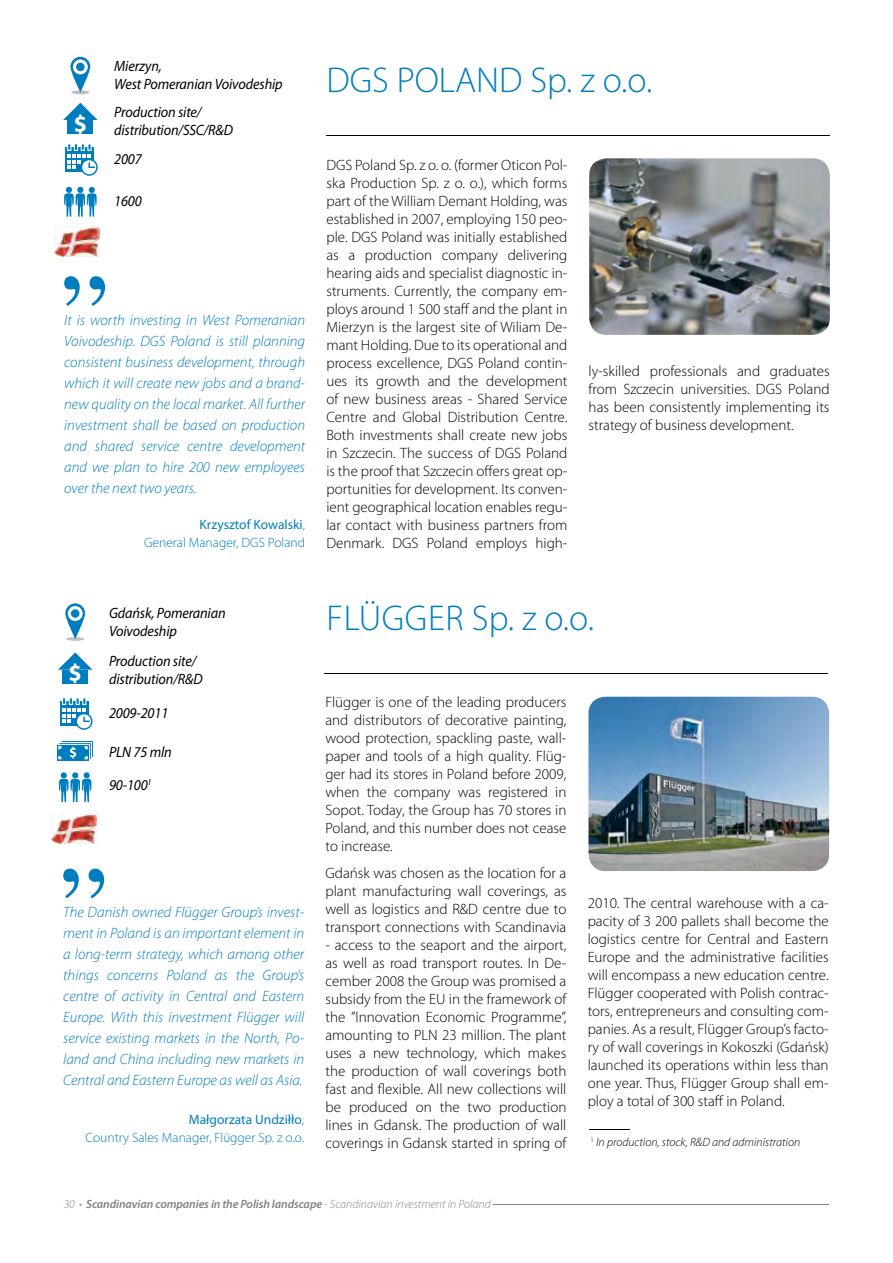
<style>
.page{position:relative;width:893px;height:1263px;background:#fff}
.page>*{position:absolute;margin:0;border:0;box-sizing:border-box;transform-origin:0 0}
.t1{font:300 36px "Myriad Pro";color:#007dbe}
.t2{font:300 36px "Myriad Pro";letter-spacing:.02em;color:#007dbe}
.t3{font:700 24px "Myriad Pro";color:#fff}
.t4{font:300 15px/18px "Myriad Pro";color:#000;text-align:justify}
.t5{font:italic 300 15px/21px "Myriad Pro";color:#007dbe;text-align:justify}
.t6{font:italic 15px/18px "Myriad Pro";letter-spacing:-.01em;color:#000;scale:.95 1}
.t7{font:300 13.5px/18px "Myriad Pro";color:#007dbe;text-align:right}
.t8{font:italic 600 12px "Myriad Pro";letter-spacing:-.01em;color:#808285}
.t9{font:italic 300 12px "Myriad Pro";color:#000}
.s1{font-weight:400}
.s2{font-weight:300}
</style>
<div class="page">
<hr style="left:493px;top:1204px;width:336px;height:1px;background:#808285">
<svg style="left:63px;top:869px;width:41px;height:29px"></svg>
<svg style="left:66px;top:637px;width:18px;height:4px"></svg>
<svg style="left:65px;top:603px;width:20px;height:36px"></svg>
<svg style="left:68px;top:606px;width:15px;height:15px"></svg>
<div style="left:71px;top:609px;width:8px;height:9px;background:#007dbe;border-radius:50%"></div>
<svg style="left:59px;top:772px;width:32px;height:30px"></svg>
<div style="left:62px;top:670px;width:26px;height:13px;background:#007dbe"></div>
<svg style="left:58px;top:652px;width:34px;height:18px"></svg>
<div style="left:60px;top:701px;width:28px;height:25px;background:#007dbe"></div>
<svg style="left:62px;top:697px;width:31px;height:33px"></svg>
<hr style="left:324px;top:673px;width:504px;height:1px;background:#000">
<svg style="left:57px;top:745px;width:32px;height:15px"></svg>
<svg style="left:58px;top:741px;width:35px;height:18px"></svg>
<img style="left:52px;top:813px;width:45px;height:31px">
<img style="left:55px;top:226px;width:45px;height:31px">
<hr style="left:589px;top:1129px;width:41px;height:1px;background:#000">
<img style="left:588px;top:697px;width:241px;height:174px">
<svg style="left:64px;top:276px;width:41px;height:30px"></svg>
<svg style="left:71px;top:90px;width:19px;height:4px"></svg>
<svg style="left:70px;top:57px;width:20px;height:35px"></svg>
<svg style="left:73px;top:59px;width:15px;height:15px"></svg>
<div style="left:76px;top:63px;width:9px;height:8px;background:#007dbe;border-radius:50%"></div>
<svg style="left:64px;top:187px;width:33px;height:30px"></svg>
<div style="left:68px;top:116px;width:25px;height:18px;background:#007dbe"></div>
<svg style="left:63px;top:103px;width:35px;height:17px"></svg>
<div style="left:65px;top:147px;width:29px;height:25px;background:#007dbe"></div>
<svg style="left:67px;top:143px;width:31px;height:33px"></svg>
<hr style="left:326px;top:135px;width:504px;height:1px;background:#000">
<img style="left:589px;top:158px;width:241px;height:177px">
<h2 class="t3" style="left:74px;top:108px;width:15px">$</h2>
<p class="t6" style="left:114px;top:57px;width:179px">Mierzyn,<br>West Pomeranian Voivodeship</p>
<p class="t6" style="left:114px;top:103px;width:127px">Production site/ distribution/SSC/R&amp;D</p>
<p class="t6" style="left:114px;top:150px;width:31px">2007</p>
<p class="t6" style="left:114px;top:192px;width:31px">1600</p>
<p class="t5" style="left:64px;top:309px;width:242px">It is worth investing in West Pomeranian Voivodeship. DGS Poland is still planning consistent business development, through which it will create new jobs and a brand&shy;new quality on the local market. All further investment shall be based on production and shared service centre development and we plan to hire 200 new employees over the next two years.</p>
<p class="t7" style="left:144px;top:515px;width:162px"><span class="s1">Krzysztof Kowalski</span>,<br>General Manager, DGS Poland</p>
<h1 class="t1" style="left:326px;top:60px;width:327px">DGS POLAND Sp. z o.o.</h1>
<p class="t4" style="left:326px;top:156px;width:242px">DGS Poland Sp. z o. o. (former Oticon Pol&shy;ska Production Sp. z o. o.), which forms part of the William Demant Holding, was established in 2007, employing 150 peo&shy;ple. DGS Poland was initially established as a production company delivering hearing aids and specialist diagnostic in&shy;struments. Currently, the company em&shy;ploys around 1 500 staff and the plant in Mierzyn is the largest site of Wiliam De&shy;mant Holding. Due to its operational and process excellence, DGS Poland contin&shy;ues its growth and the development of new business areas - Shared Service Centre and Global Distribution Centre.<br>Both investments shall create new jobs in Szczecin. The success of DGS Poland is the proof that Szczecin offers great op&shy;portunities for development. Its conven&shy;ient geographical location enables regu&shy;lar contact with business partners from Denmark. DGS Poland employs high-</p>
<p class="t4" style="left:589px;top:362px;width:242px">ly-skilled professionals and graduates from Szczecin universities. DGS Poland has been consistently implementing its strategy of business development.</p>
<h2 class="t3" style="left:69px;top:658px;width:15px">$</h2>
<p class="t6" style="left:109px;top:604px;width:124px">Gdańsk, Pomeranian<br>Voivodeship</p>
<p class="t6" style="left:109px;top:651px;width:100px">Production site/ distribution/R&amp;D</p>
<p class="t6" style="left:109px;top:704px;width:64px">2009-2011</p>
<p class="t6" style="left:109px;top:742px;width:68px">PLN 75 mln</p>
<p class="t6" style="left:109px;top:776px;width:46px">90-100<sup>1</sup></p>
<p class="t5" style="left:63px;top:901px;width:242px">The Danish owned Flügger Group’s invest&shy;ment in Poland is an important element in a long-term strategy, which among other things concerns Poland as the Group’s centre of activity in Central and Eastern Europe. With this investment Flügger will service existing markets in the North, Po&shy;land and China including new markets in Central and Eastern Europe as well as Asia.</p>
<p class="t7" style="left:85px;top:1111px;width:220px"><span class="s1">Małgorzata Undziłło</span>,<br>Country Sales Manager, Flϋgger Sp. z o.o.</p>
<h1 class="t2" style="left:326px;top:599px;width:269px">FLÜGGER Sp. z o.o.</h1>
<p class="t4" style="left:325px;top:693px;width:242px">Flügger is one of the leading producers and distributors of decorative painting, wood protection, spackling paste, wall&shy;paper and tools of a high quality. Flüg&shy;ger had its stores in Poland before 2009, when the company was registered in Sopot. Today, the Group has 70 stores in Poland, and this number does not cease to increase.</p>
<p class="t4" style="left:325px;top:864px;width:242px">Gdańsk was chosen as the location for a plant manufacturing wall coverings, as well as logistics and R&amp;D centre due to transport connections with Scandinavia</p>
<p class="t4" style="left:325px;top:936px;width:242px">- access to the seaport and the airport, as well as road transport routes. In De&shy;cember 2008 the Group was promised a subsidy from the EU in the framework of the ”Innovation Economic Programme”, amounting to PLN 23 million. The plant uses a new technology, which makes the production of wall coverings both fast and flexible. All new collections will be produced on the two production lines in Gdansk. The production of wall coverings in Gdansk started in spring of</p>
<p class="t4" style="left:588px;top:894px;width:242px">2010. The central warehouse with a ca&shy;pacity of 3 200 pallets shall become the logistics centre for Central and Eastern Europe and the administrative facilities will encompass a new education centre.<br>Flügger cooperated with Polish contrac&shy;tors, entrepreneurs and consulting com&shy;panies. As a result, Flügger Group’s facto&shy;ry of wall coverings in Kokoszki (Gdańsk) launched its operations within less than one year. Thus, Flügger Group shall em&shy;ploy a total of 300 staff in Poland.</p>
<p class="t9" style="left:591px;top:1135px;width:211px"><sup>1</sup> In production, stock, R&amp;D and administration</p>
<p class="t8" style="left:64px;top:1196px;width:429px"><span class="s2">30 •</span> Scandinavian companies in the Polish landscape <span class="s2">- Scandinavian investment in Poland</span></p>
</div>
